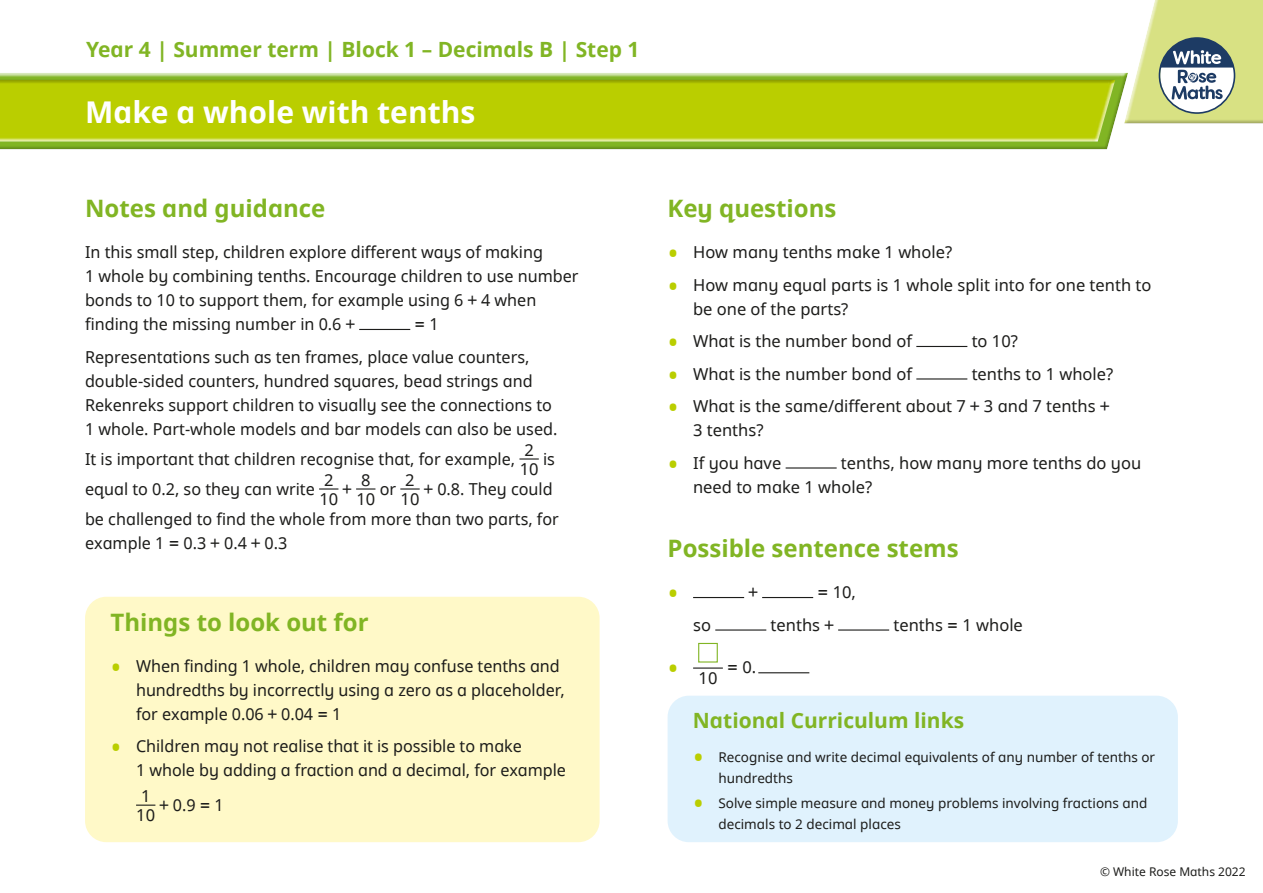
<style>
.page{position:relative;width:1263px;height:893px;background:#fff}
.page>*{position:absolute;margin:0;border:0;box-sizing:border-box;transform-origin:0 0}
.t1{font:30px "White Rose Noto bold";color:#fff}
.t2{font:30px "White Rose Noto regular";color:#bace00}
.t3{font:24px "White Rose Noto bold";color:#81b524}
.t4{font:21px "White Rose Noto bold";color:#81b524}
.t5{font:16.5px/24px "White Rose Noto regular";color:#1d1d1b}
.t6{font:13.5px/21px "White Rose Noto regular";color:#1d1d1b}
.t7{font:12px "White Rose Noto regular";color:#1d1d1b}
.s1{font-size:30px;color:#bace00}
</style>
<div class="page">
<div style="left:0;top:71px;width:1129px;height:81px;background:#1d1d1b;opacity:.27"></div>
<div style="left:1123px;top:0;width:140px;height:125px;background:#e2e3d7"></div>
<div style="left:0;top:78px;width:1115px;height:65px;background:#1d1d1b;opacity:.27"></div>
<svg style="left:1124px;top:0;width:139px;height:123px;background:#c9d29e"></svg>
<hr style="left:359px;top:329px;width:51px;height:1px;background:#1d1d1b">
<hr style="left:519px;top:458px;width:20px;height:2px;background:#1d1d1b">
<svg style="left:319px;top:488px;width:19px;height:2px"></svg>
<svg style="left:356px;top:488px;width:19px;height:2px"></svg>
<hr style="left:400px;top:488px;width:20px;height:2px;background:#1d1d1b">
<hr style="left:916px;top:346px;width:51px;height:1px;background:#1d1d1b">
<hr style="left:916px;top:378px;width:51px;height:2px;background:#1d1d1b">
<hr style="left:786px;top:467px;width:51px;height:2px;background:#1d1d1b">
<hr style="left:693px;top:597px;width:51px;height:1px;background:#1d1d1b">
<hr style="left:762px;top:597px;width:51px;height:1px;background:#1d1d1b">
<hr style="left:715px;top:629px;width:51px;height:2px;background:#1d1d1b">
<hr style="left:838px;top:629px;width:51px;height:2px;background:#1d1d1b">
<hr style="left:693px;top:667px;width:30px;height:2px;background:#1d1d1b">
<div style="left:698px;top:643px;width:20px;height:20px;border:1px solid #81b524"></div>
<hr style="left:758px;top:672px;width:51px;height:1px;background:#1d1d1b">
<div style="left:85px;top:597px;width:515px;height:245px;background:#fff9c8;border-radius:21px"></div>
<svg style="left:136px;top:805px;width:19px;height:1px"></svg>
<div style="left:668px;top:696px;width:510px;height:146px;background:#e0f2fd;border-radius:21px"></div>
<p class="t4" style="left:86px;top:35px;width:555px">Year 4 | Summer term | Block 1 – Decimals B | Step 1</p>
<h1 class="t1" style="left:85px;top:91px;width:392px">Make a whole with tenths</h1>
<h2 class="t3" style="left:85px;top:191px;width:242px">Notes and guidance</h2>
<p class="t5" style="left:85px;top:239px;width:495px">In this small step, children explore different ways of making<br>1 whole by combining tenths. Encourage children to use number bonds to 10 to support them, for example using 6 + 4 when finding the missing number in 0.6 +</p>
<p class="t5" style="left:85px;top:307px;width:446px;line-height:32.5px;text-indent:329px">= 1<br>Representations such as ten frames, place value counters,</p>
<p class="t5" style="left:85px;top:368px;width:474px">double-sided counters, hundred squares, bead strings and<br>Rekenreks support children to visually see the connections to<br>1 whole. Part-whole models and bar models can also be used.</p>
<p class="t5" style="left:85px;top:446px;width:432px">It is important that children recognise that, for example,</p>
<p class="t5" style="left:520px;top:439px;width:20px;line-height:19.5px">2<br>10</p>
<p class="t5" style="left:543px;top:446px;width:13px">is</p>
<p class="t5" style="left:85px;top:476px;width:231px">equal to 0.2, so they can write</p>
<p class="t5" style="left:319px;top:469px;width:20px;line-height:19.5px">2<br>10</p>
<p class="t5" style="left:343px;top:476px;width:11px">+</p>
<p class="t5" style="left:356px;top:469px;width:20px;line-height:19.5px">8<br>10</p>
<p class="t5" style="left:380px;top:476px;width:18px">or</p>
<p class="t5" style="left:401px;top:469px;width:20px;line-height:19.5px">2<br>10</p>
<p class="t5" style="left:85px;top:473px;width:475px;line-height:30px;text-indent:339px">+ 0.8. They could be challenged to find the whole from more than two parts, for</p>
<p class="t5" style="left:85px;top:530px;width:204px">example 1 = 0.3 + 0.4 + 0.3</p>
<h2 class="t3" style="left:111px;top:605px;width:260px">Things to look out for</h2>
<p class="t5" style="left:136px;top:653px;width:430px;text-indent:-26px"><span class="s1">•</span> When finding 1 whole, children may confuse tenths and hundredths by incorrectly using a zero as a placeholder, for example 0.06 + 0.04 = 1</p>
<p class="t5" style="left:111px;top:734px;width:413px"><span class="s1">•</span> Children may not realise that it is possible to make</p>
<p class="t5" style="left:136px;top:758px;width:431px">1 whole by adding a fraction and a decimal, for example</p>
<p class="t5" style="left:141px;top:783px;width:11px">1</p>
<p class="t5" style="left:136px;top:803px;width:20px">10</p>
<p class="t5" style="left:160px;top:792px;width:66px">+ 0.9 = 1</p>
<h2 class="t3" style="left:668px;top:191px;width:170px">Key questions</h2>
<p class="t5" style="left:668px;top:239px;width:286px"><span class="s1">•</span> How many tenths make 1 whole?</p>
<p class="t5" style="left:693px;top:272px;width:460px;text-indent:-26px"><span class="s1">•</span> How many equal parts is 1 whole split into for one tenth to be one of the parts?</p>
<p class="t5" style="left:668px;top:328px;width:246px"><span class="s1">•</span> What is the number bond of</p>
<p class="t5" style="left:972px;top:328px;width:48px">to 10?</p>
<p class="t5" style="left:668px;top:361px;width:246px"><span class="s1">•</span> What is the number bond of</p>
<p class="t5" style="left:972px;top:361px;width:143px">tenths to 1 whole?</p>
<p class="t5" style="left:693px;top:393px;width:418px;text-indent:-26px"><span class="s1">•</span> What is the same/different about 7 + 3 and 7 tenths +<br>3 tenths?</p>
<p class="t5" style="left:668px;top:450px;width:115px"><span class="s1">•</span> If you have</p>
<p class="t5" style="left:693px;top:450px;width:450px;text-indent:148px">tenths, how many more tenths do you need to make 1 whole?</p>
<h2 class="t3" style="left:668px;top:531px;width:293px">Possible sentence stems</h2>
<h1 class="t2" style="left:668px;top:572px;width:13px">•</h1>
<p class="t5" style="left:748px;top:580px;width:11px">+</p>
<p class="t5" style="left:817px;top:580px;width:40px">= 10,</p>
<p class="t5" style="left:693px;top:612px;width:19px">so</p>
<p class="t5" style="left:771px;top:612px;width:65px">tenths +</p>
<p class="t5" style="left:893px;top:612px;width:131px">tenths = 1 whole</p>
<p class="t5" style="left:668px;top:666px;width:51px"><sup>•</sup> 10</p>
<p class="t5" style="left:727px;top:655px;width:31px">= 0.</p>
<p class="t4" style="left:693px;top:706px;width:273px">National Curriculum links</p>
<p class="t6" style="left:718px;top:746px;width:438px;text-indent:-26px"><span class="s1">•</span> Recognise and write decimal equivalents of any number of tenths or hundredths</p>
<p class="t6" style="left:718px;top:793px;width:430px;text-indent:-26px"><span class="s1">•</span> Solve simple measure and money problems involving fractions and decimals to 2 decimal places</p>
<p class="t7" style="left:1100px;top:863px;width:147px">© White Rose Maths 2022</p>
</div>
